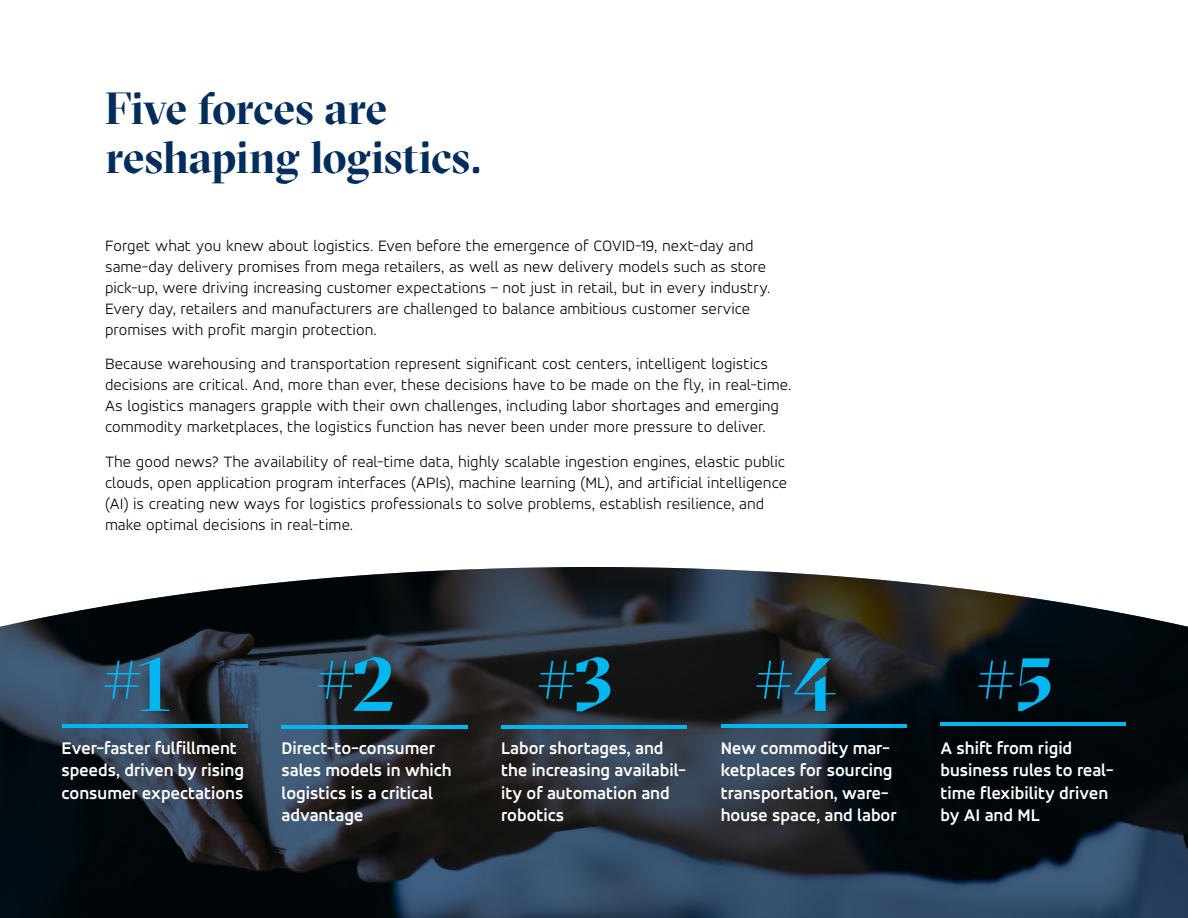
<style>
.page{position:relative;width:1188px;height:918px;background:#fff}
.page>*{position:absolute;margin:0;border:0;box-sizing:border-box;transform-origin:0 0}
.t1{font:700 75px "GT Sectra Display";color:#00b7f1}
.t2{font:700 45px/49.5px "GT Sectra Display";letter-spacing:-.01em;color:#002d5b}
.t3{font:700 18px/22.5px "Accord Alternate";color:#fff}
.t4{font:300 16.5px/21px "Accord Alternate";color:#000}
</style>
<div class="page">
<svg style="left:0;top:567px;width:1188px;height:351px;background:#29323b"></svg>
<hr style="left:62px;top:724px;width:186px;height:4px;background:#00b7f1">
<hr style="left:282px;top:726px;width:186px;height:3px;background:#00b7f1">
<hr style="left:501px;top:726px;width:186px;height:3px;background:#00b7f1">
<hr style="left:721px;top:724px;width:186px;height:4px;background:#00b7f1">
<hr style="left:940px;top:722px;width:186px;height:4px;background:#00b7f1">
<h2 class="t2" style="left:105px;top:83px;width:378px">Five forces are reshaping logistics.</h2>
<p class="t4" style="left:105px;top:235px;width:667px">Forget what you knew about logistics. Even before the emergence of COVID-19, next-day and same-day delivery promises from mega retailers, as well as new delivery models such as store pick-up, were driving increasing customer expectations – not just in retail, but in every industry.<br>Every day, retailers and manufacturers are challenged to balance ambitious customer service promises with profit margin protection.</p>
<p class="t4" style="left:105px;top:353px;width:688px">Because warehousing and transportation represent significant cost centers, intelligent logistics decisions are critical. And, more than ever, these decisions have to be made on the fly, in real-time.<br>As logistics managers grapple with their own challenges, including labor shortages and emerging commodity marketplaces, the logistics function has never been under more pressure to deliver.</p>
<p class="t4" style="left:105px;top:451px;width:684px">The good news? The availability of real-time data, highly scalable ingestion engines, elastic public clouds, open application program interfaces (APIs), machine learning (ML), and artificial intelligence (AI) is creating new ways for logistics professionals to solve problems, establish resilience, and make optimal decisions in real-time.</p>
<h1 class="t1" style="left:101px;top:634px;width:71px">#1</h1>
<p class="t3" style="left:62px;top:736px;width:184px">Ever-faster fulfillment speeds, driven by rising consumer expectations</p>
<h1 class="t1" style="left:315px;top:634px;width:83px">#2</h1>
<p class="t3" style="left:282px;top:736px;width:172px">Direct-to-consumer sales models in which logistics is a critical advantage</p>
<h1 class="t1" style="left:535px;top:634px;width:81px">#3</h1>
<p class="t3" style="left:501px;top:736px;width:186px">Labor shortages, and the increasing availabil&shy;ity of automation and robotics</p>
<h1 class="t1" style="left:753px;top:634px;width:85px">#4</h1>
<p class="t3" style="left:721px;top:736px;width:178px">New commodity mar&shy;ketplaces for sourcing transportation, ware&shy;house space, and labor</p>
<h1 class="t1" style="left:974px;top:634px;width:81px">#5</h1>
<p class="t3" style="left:940px;top:736px;width:174px">A shift from rigid business rules to real&shy;time flexibility driven by AI and ML</p>
</div>
